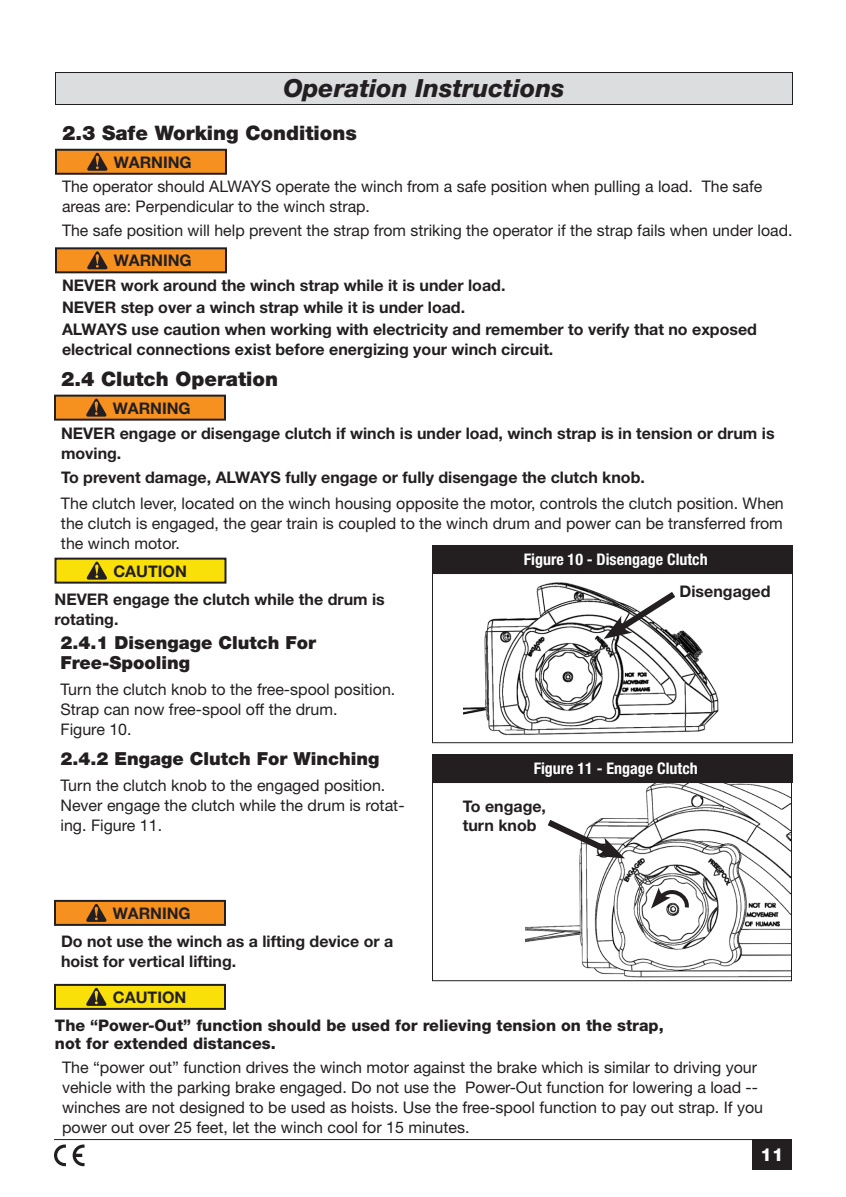
<style>
.page{position:relative;width:846px;height:1197px;background:#fff}
.page>*{position:absolute;margin:0;border:0;box-sizing:border-box;transform-origin:0 0}
.t1{font:italic 800 25px "Helvetica Neue LT Std";color:#231f20}
.t2{font:900 20px "Helvetica Neue LT Std";color:#231f20}
.t3{font:900 18px/20px "Helvetica Neue LT Std";color:#231f20}
.t4{font:800 18px "Helvetica Neue LT Std";color:#fff}
.t5{font:16px/20px "Helvetica Neue LT Std";color:#231f20}
.t6{font:700 16px/20px "Helvetica Neue LT Std";color:#231f20}
.t7{font:800 16px/18px "Helvetica Neue LT Std";color:#231f20}
.t8{font:700 condensed 16px "Helvetica Neue LT Std";color:#fff}
</style>
<div class="page">
<hr style="left:54px;top:1139px;width:738px;height:1px;background:#231f20">
<svg style="left:54px;top:1144px;width:12px;height:22px"></svg>
<svg style="left:73px;top:1144px;width:12px;height:22px"></svg>
<div style="left:752px;top:1139px;width:40px;height:30px;background:#231f20"></div>
<div style="left:55px;top:901px;width:170px;height:24px;background:#f69120"></div>
<div style="left:54px;top:900px;width:172px;height:26px;border:2px solid #231f20"></div>
<svg style="left:86px;top:904px;width:20px;height:18px"></svg>
<div style="left:55px;top:985px;width:170px;height:24px;background:#fae009"></div>
<div style="left:54px;top:984px;width:172px;height:26px;border:2px solid #231f20"></div>
<svg style="left:86px;top:988px;width:20px;height:18px"></svg>
<div style="left:55px;top:396px;width:170px;height:24px;background:#f69120"></div>
<div style="left:54px;top:395px;width:172px;height:26px;border:2px solid #231f20"></div>
<svg style="left:86px;top:399px;width:20px;height:18px"></svg>
<div style="left:432px;top:573px;width:361px;height:170px;border:1px solid #231f20"></div>
<div style="left:432px;top:545px;width:361px;height:28px;background:#231f20"></div>
<img style="left:525px;top:784px;width:265px;height:194px">
<div style="left:432px;top:782px;width:360px;height:199px;border:1px solid #231f20"></div>
<div style="left:432px;top:754px;width:361px;height:28px;background:#231f20"></div>
<div style="left:56px;top:72px;width:736px;height:32px;background:#dcdddf"></div>
<div style="left:55px;top:72px;width:738px;height:33px;border:1px solid #231f20"></div>
<div style="left:56px;top:559px;width:170px;height:24px;background:#fae009"></div>
<div style="left:54px;top:558px;width:172px;height:26px;border:2px solid #231f20"></div>
<svg style="left:87px;top:562px;width:20px;height:18px"></svg>
<div style="left:56px;top:248px;width:170px;height:24px;background:#f69120"></div>
<div style="left:55px;top:247px;width:172px;height:26px;border:2px solid #231f20"></div>
<svg style="left:87px;top:251px;width:20px;height:18px"></svg>
<div style="left:56px;top:150px;width:170px;height:24px;background:#f69120"></div>
<div style="left:55px;top:149px;width:172px;height:26px;border:2px solid #231f20"></div>
<svg style="left:87px;top:153px;width:20px;height:18px"></svg>
<img style="left:464px;top:582px;width:255px;height:154px">
<svg style="left:604px;top:586px;width:78px;height:53px"></svg>
<svg style="left:651px;top:885px;width:39px;height:27px"></svg>
<svg style="left:541px;top:814px;width:84px;height:45px"></svg>
<h1 class="t1" style="left:283px;top:73px;width:283px">Operation Instructions</h1>
<p class="t2" style="left:62px;top:121px;width:296px">2.3 Safe Working Conditions</p>
<p class="t6" style="left:114px;top:152px;width:79px">WARNING</p>
<p class="t5" style="left:62px;top:176px;width:702px">The operator should ALWAYS operate the winch from a safe position when pulling a load. The safe areas are: Perpendicular to the winch strap.</p>
<p class="t5" style="left:62px;top:220px;width:732px">The safe position will help prevent the strap from striking the operator if the strap fails when under load.</p>
<p class="t6" style="left:114px;top:250px;width:79px">WARNING</p>
<p class="t6" style="left:62px;top:274px;width:697px;line-height:22px">NEVER work around the winch strap while it is under load.<br>NEVER step over a winch strap while it is under load.<br>ALWAYS use caution when working with electricity and remember to verify that no exposed</p>
<p class="t6" style="left:62px;top:339px;width:493px">electrical connections exist before energizing your winch circuit.</p>
<p class="t2" style="left:61px;top:367px;width:219px">2.4 Clutch Operation</p>
<p class="t6" style="left:61px;top:423px;width:715px">NEVER engage or disengage clutch if winch is under load, winch strap is in tension or drum is moving.</p>
<p class="t6" style="left:61px;top:467px;width:585px">To prevent damage, ALWAYS fully engage or fully disengage the clutch knob.</p>
<p class="t6" style="left:113px;top:397px;width:79px">WARNING</p>
<p class="t5" style="left:61px;top:493px;width:724px;text-align:justify">The clutch lever, located on the winch housing opposite the motor, controls the clutch position. When the clutch is engaged, the gear train is coupled to the winch drum and power can be transferred from the winch motor.</p>
<p class="t6" style="left:55px;top:556px;width:332px;line-height:28.6px;text-indent:59px">CAUTION<br>NEVER engage the clutch while the drum is</p>
<p class="t6" style="left:55px;top:609px;width:66px">rotating.</p>
<p class="t3" style="left:60px;top:632px;width:257px">2.4.1 Disengage Clutch For<br>Free-Spooling</p>
<p class="t5" style="left:60px;top:679px;width:336px">Turn the clutch knob to the free-spool position.<br>Strap can now free-spool off the drum.<br>Figure 10.</p>
<p class="t3" style="left:60px;top:749px;width:321px">2.4.2 Engage Clutch For Winching</p>
<p class="t5" style="left:60px;top:775px;width:346px">Turn the clutch knob to the engaged position.<br>Never engage the clutch while the drum is rotat&shy;ing. Figure 11.</p>
<p class="t6" style="left:113px;top:903px;width:79px">WARNING</p>
<p class="t6" style="left:61px;top:931px;width:334px">Do not use the winch as a lifting device or a hoist for vertical lifting.</p>
<p class="t6" style="left:113px;top:987px;width:75px">CAUTION</p>
<p class="t8" style="left:524px;top:549px;width:185px">Figure 10 - Disengage Clutch</p>
<p class="t6" style="left:680px;top:581px;width:92px">Disengaged</p>
<p class="t8" style="left:534px;top:758px;width:165px">Figure 11 - Engage Clutch</p>
<p class="t6" style="left:463px;top:796px;width:85px;line-height:19.2px">To engage, turn knob</p>
<p class="t7" style="left:55px;top:1017px;width:610px">The “Power-Out” function should be used for relieving tension on the strap, not for extended distances.</p>
<p class="t5" style="left:62px;top:1057px;width:703px">The “power out” function drives the winch motor against the brake which is similar to driving your vehicle with the parking brake engaged. Do not use the Power-Out function for lowering a load -- winches are not designed to be used as hoists. Use the free-spool function to pay out strap. If you power out over 25 feet, let the winch cool for 15 minutes.</p>
<p class="t4" style="left:761px;top:1144px;width:24px">11</p>
</div>
